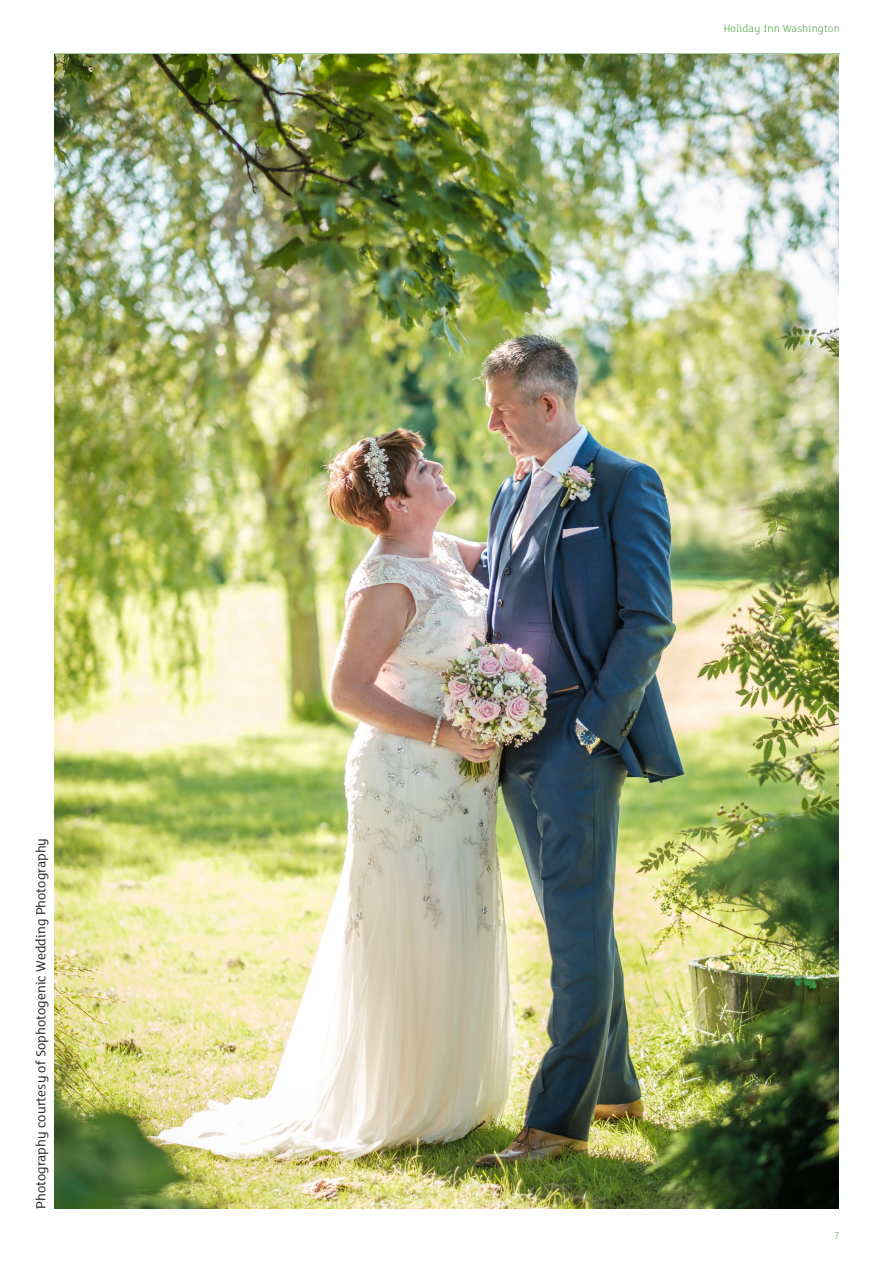
<style>
.page{position:relative;width:893px;height:1263px;background:#fff}
.page>*{position:absolute;margin:0;border:0;box-sizing:border-box;transform-origin:0 0}
.t1{font:14.25px "FS Lola";letter-spacing:.005em;color:#1f2426}
.t2{font:300 11.25px "FS Lola";letter-spacing:.02em;color:#50a345}
.t3{font:300 10.5px "FS Lola";color:#50a345}
</style>
<div class="page">
<hr style="left:54px;top:54px;width:786px;height:1px;background:#50a345">
<img style="left:54px;top:54px;width:785px;height:1155px">
<p class="t1" style="left:32px;top:1209px;width:372px;rotate:-90deg">Photography courtesy of Sophotogenic Wedding Photography</p>
<p class="t2" style="left:724px;top:21px;width:118px">Holiday Inn Washington</p>
<p class="t3" style="left:834px;top:1228px;width:7px">7</p>
</div>
